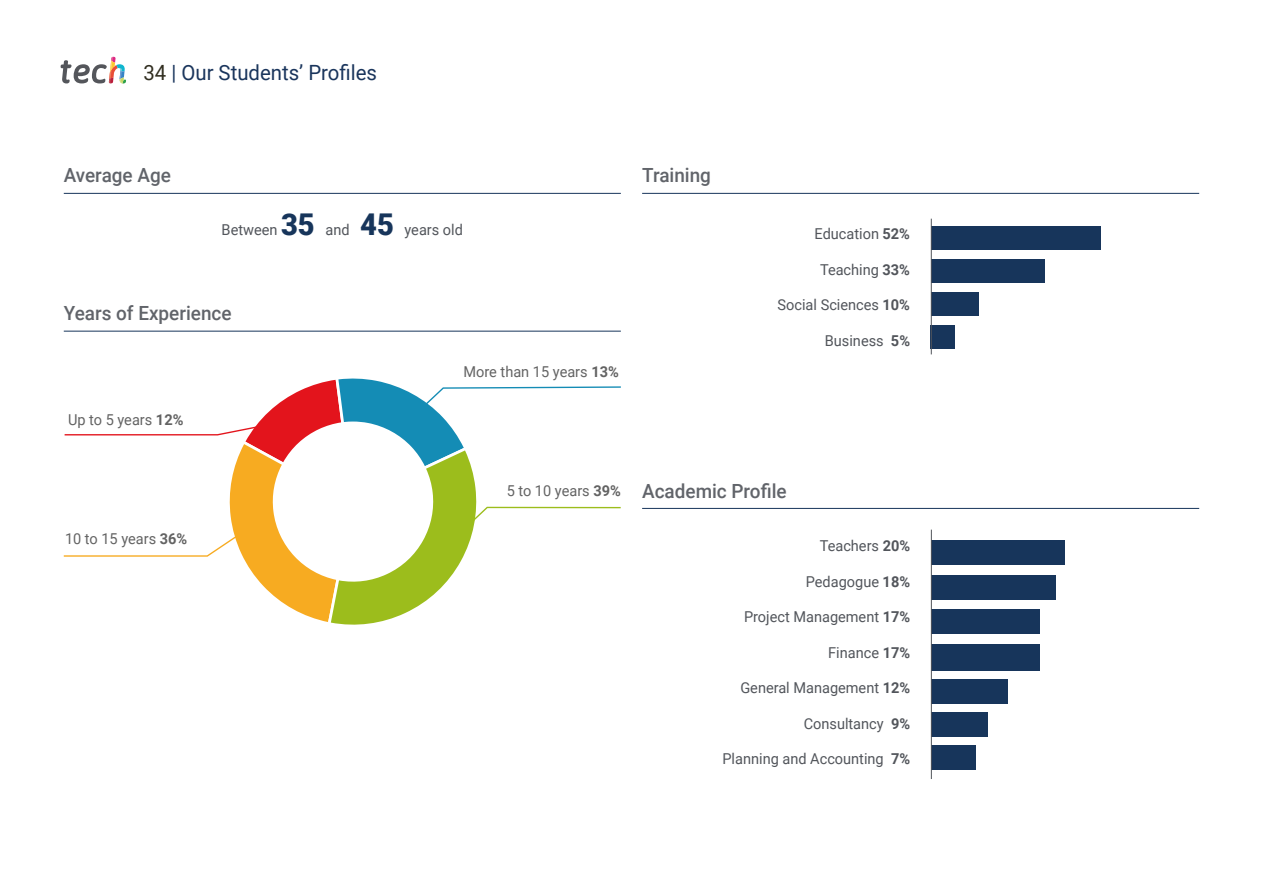
<style>
.page{position:relative;width:1263px;height:893px;background:#fff}
.page>*{position:absolute;margin:0;border:0;box-sizing:border-box;transform-origin:0 0}
.t1{font:21px "Roboto";color:#1a355c}
.t2{font:500 19.5px "Roboto";color:#61646a}
.t3{font:15px "Roboto";color:#52555b}
.t4{font:15px "Roboto";color:#636363}
.s1{color:#312e20}
.s2{font-weight:900;font-size:30px;color:#17355b}
.s3{font-weight:700}
</style>
<div class="page">
<svg style="left:61px;top:57px;width:65px;height:27px"></svg>
<hr style="left:64px;top:193px;width:557px;height:1px;background:#17355b">
<hr style="left:64px;top:331px;width:557px;height:1px;background:#17355b">
<svg style="left:64px;top:378px;width:557px;height:247px"></svg>
<hr style="left:642px;top:508px;width:557px;height:1px;background:#17355b">
<hr style="left:642px;top:193px;width:557px;height:1px;background:#17355b">
<div style="left:931px;top:226px;width:169px;height:24px;background:#17355b"></div>
<div style="left:931px;top:259px;width:114px;height:24px;background:#17355b"></div>
<div style="left:931px;top:293px;width:47px;height:23px;background:#17355b"></div>
<div style="left:931px;top:325px;width:24px;height:24px;background:#17355b"></div>
<hr style="left:931px;top:219px;width:1px;height:135px;background:#52555b">
<div style="left:931px;top:540px;width:134px;height:25px;background:#17355b"></div>
<div style="left:931px;top:575px;width:125px;height:24px;background:#17355b"></div>
<div style="left:931px;top:610px;width:109px;height:24px;background:#17355b"></div>
<div style="left:931px;top:644px;width:109px;height:27px;background:#17355b"></div>
<div style="left:931px;top:679px;width:77px;height:25px;background:#17355b"></div>
<div style="left:931px;top:712px;width:57px;height:25px;background:#17355b"></div>
<div style="left:931px;top:745px;width:45px;height:25px;background:#17355b"></div>
<hr style="left:931px;top:530px;width:1px;height:249px;background:#52555b">
<h1 class="t1" style="left:144px;top:57px;width:235px"><span class="s1">34</span> | Our Students’ Profiles</h1>
<h2 class="t2" style="left:64px;top:161px;width:109px">Average Age</h2>
<p class="t3" style="left:222px;top:219px;width:243px">Between <span class="s2">35</span> and <span class="s2">45</span> years old</p>
<h2 class="t2" style="left:64px;top:300px;width:169px">Years of Experience</h2>
<p class="t4" style="left:68px;top:409px;width:117px">Up to 5 years <span class="s3">12%</span></p>
<p class="t4" style="left:65px;top:528px;width:124px">10 to 15 years <span class="s3">36%</span></p>
<p class="t4" style="left:463px;top:361px;width:157px">More than 15 years <span class="s3">13%</span></p>
<p class="t4" style="left:507px;top:481px;width:116px">5 to 10 years <span class="s3">39%</span></p>
<h2 class="t2" style="left:642px;top:161px;width:70px">Training</h2>
<p class="t3" style="left:814px;top:224px;width:97px">Education <span class="s3">52%</span></p>
<p class="t3" style="left:820px;top:259px;width:92px">Teaching <span class="s3">33%</span></p>
<p class="t3" style="left:777px;top:295px;width:134px">Social Sciences <span class="s3">10%</span></p>
<p class="t3" style="left:825px;top:330px;width:87px">Business <span class="s3">5%</span></p>
<h2 class="t2" style="left:642px;top:477px;width:146px">Academic Profile</h2>
<p class="t3" style="left:820px;top:535px;width:92px">Teachers <span class="s3">20%</span></p>
<p class="t3" style="left:806px;top:571px;width:106px">Pedagogue <span class="s3">18%</span></p>
<p class="t3" style="left:744px;top:606px;width:168px">Project Management <span class="s3">17%</span></p>
<p class="t3" style="left:828px;top:642px;width:83px">Finance <span class="s3">17%</span></p>
<p class="t3" style="left:740px;top:677px;width:171px">General Management <span class="s3">12%</span></p>
<p class="t3" style="left:804px;top:713px;width:108px">Consultancy <span class="s3">9%</span></p>
<p class="t3" style="left:722px;top:748px;width:189px">Planning and Accounting <span class="s3">7%</span></p>
</div>
